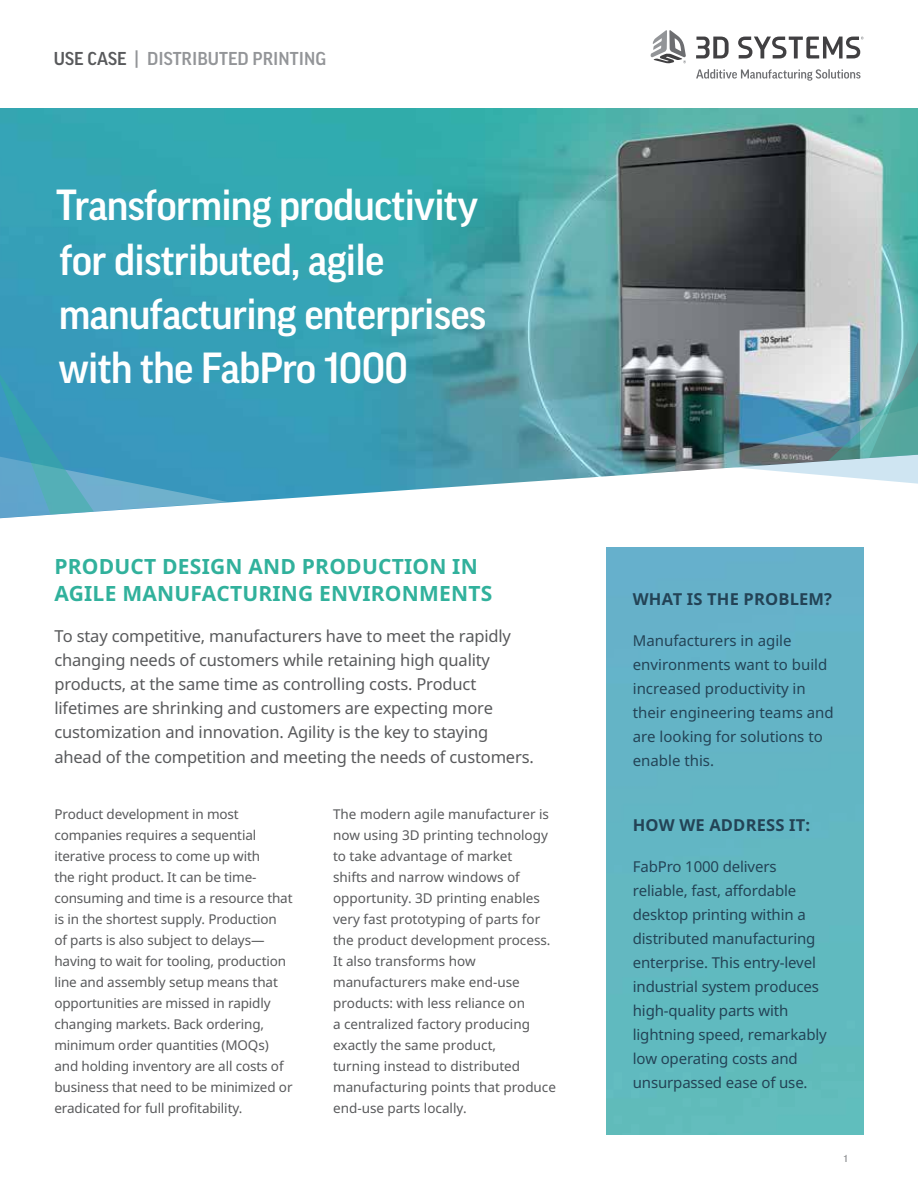
<style>
.page{position:relative;width:918px;height:1188px;background:#fff}
.page>*{position:absolute;margin:0;border:0;box-sizing:border-box;transform-origin:0 0}
.t1{font:500 42px/54px "Good Pro";letter-spacing:-.02em;color:#fff}
.t2{font:700 21px/27px "Noto Sans";letter-spacing:.01em;color:#31b19c}
.t3{font:500 18px "Good Pro";color:#939598}
.t4{font:16.5px/24px "Noto Sans";letter-spacing:-.01em;color:#58595b}
.t5{font:700 16.5px "Noto Sans";letter-spacing:.01em;color:#234356}
.t6{font:15px/24px "Noto Sans";letter-spacing:-.01em;color:#234356}
.t7{font:13.5px/21px "Noto Sans";letter-spacing:-.01em;color:#58595b}
.t8{font:500 9.75px "Good Pro";color:#939598}
.s1{color:#58595b}
</style>
<div class="page">
<svg style="left:696px;top:69px;width:165px;height:12px"></svg>
<svg style="left:696px;top:37px;width:33px;height:21px"></svg>
<svg style="left:738px;top:37px;width:125px;height:21px"></svg>
<svg style="left:651px;top:30px;width:35px;height:34px"></svg>
<img style="left:0;top:108px;width:918px;height:411px">
<svg style="left:0;top:367px;width:229px;height:151px;background:#4aa1c1"></svg>
<img style="left:642px;top:268px;width:276px;height:218px">
<div style="left:607px;top:548px;width:257px;height:586px;background:#63b6c4"></div>
<h3 class="t3" style="left:54px;top:48px;width:274px"><span class="s1">USE CASE</span> | DISTRIBUTED PRINTING</h3>
<h1 class="t1" style="left:56px;top:178px;width:432px">Transforming productivity for distributed, agile manufacturing enterprises with the FabPro 1000</h1>
<h2 class="t2" style="left:54px;top:553px;width:439px">PRODUCT DESIGN AND PRODUCTION IN<br>AGILE MANUFACTURING ENVIRONMENTS</h2>
<p class="t4" style="left:54px;top:624px;width:481px">To stay competitive, manufacturers have to meet the rapidly changing needs of customers while retaining high quality products, at the same time as controlling costs. Product lifetimes are shrinking and customers are expecting more customization and innovation. Agility is the key to staying ahead of the competition and meeting the needs of customers.</p>
<p class="t7" style="left:54px;top:803px;width:240px">Product development in most companies requires a sequential iterative process to come up with<br>the right product. It can be time&shy;consuming and time is a resource that is in the shortest supply. Production of parts is also subject to delays— having to wait for tooling, production line and assembly setup means that opportunities are missed in rapidly changing markets. Back ordering, minimum order quantities (MOQs) and holding inventory are all costs of business that need to be minimized or eradicated for full profitability.</p>
<p class="t7" style="left:333px;top:803px;width:224px">The modern agile manufacturer is now using 3D printing technology to take advantage of market<br>shifts and narrow windows of opportunity. 3D printing enables very fast prototyping of parts for the product development process.<br>It also transforms how manufacturers make end-use products: with less reliance on<br>a centralized factory producing exactly the same product,<br>turning instead to distributed manufacturing points that produce end-use parts locally.</p>
<p class="t5" style="left:633px;top:587px;width:201px">WHAT IS THE PROBLEM?</p>
<p class="t6" style="left:633px;top:628px;width:202px">Manufacturers in agile environments want to build increased productivity in their engineering teams and are looking for solutions to enable this.</p>
<p class="t5" style="left:633px;top:813px;width:179px">HOW WE ADDRESS IT:</p>
<p class="t6" style="left:633px;top:854px;width:196px">FabPro 1000 delivers reliable, fast, affordable desktop printing within a distributed manufacturing enterprise. This entry-level industrial system produces high-quality parts with lightning speed, remarkably low operating costs and unsurpassed ease of use.</p>
<p class="t8" style="left:844px;top:1153px;width:5px">1</p>
</div>
